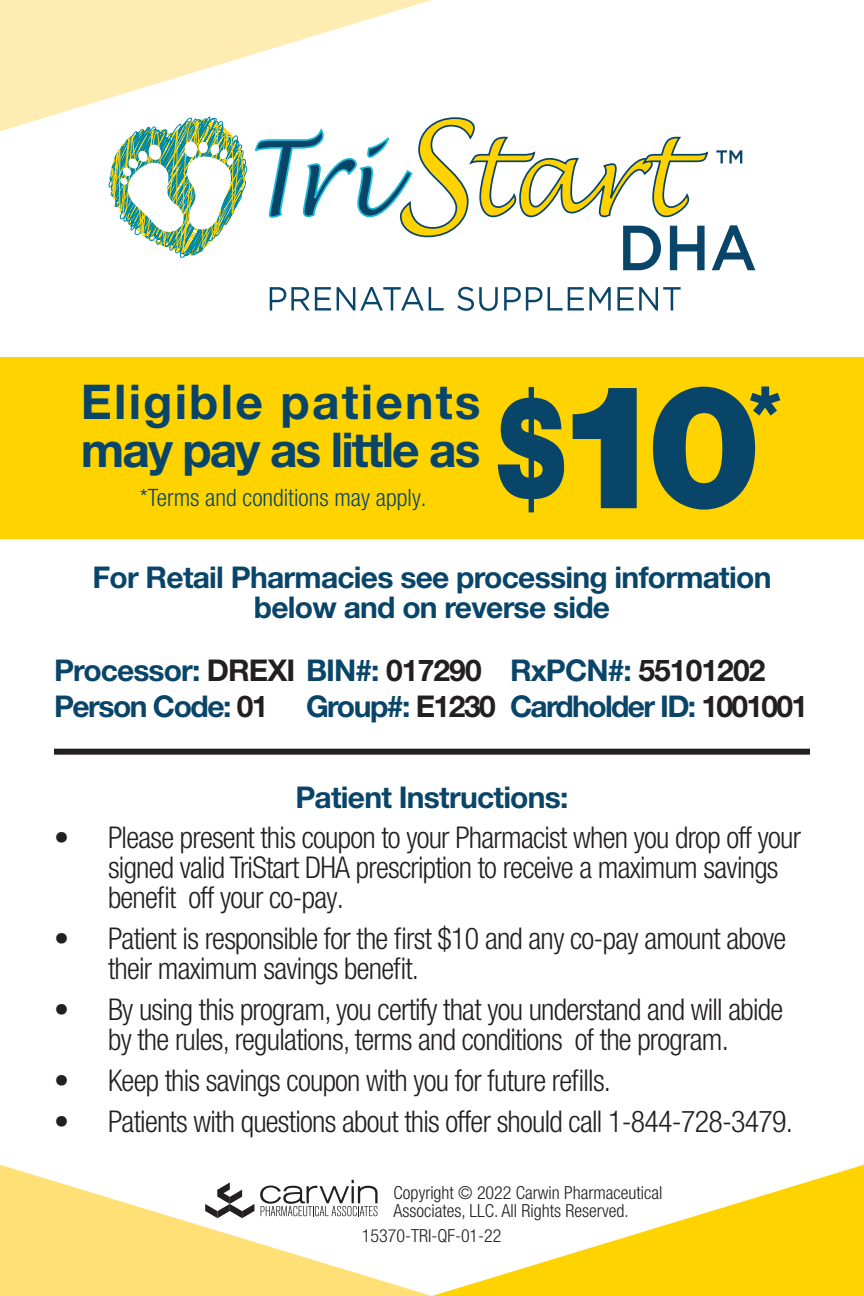
<style>
.page{position:relative;width:864px;height:1296px;background:#fff}
.page>*{position:absolute;margin:0;border:0;box-sizing:border-box;transform-origin:0 0}
.t1{font:900 172.5px "Helvetica Neue LT Pro";color:#094569}
.t2{font:900 70.8px "Helvetica Neue LT Pro";color:#094569}
.t3{font:700 48px/48px "Helvetica Neue LT Pro";letter-spacing:.045em;color:#094569}
.t4{font:300 condensed 30px/30px "Helvetica Neue LT Pro";letter-spacing:-.025em;color:#231f20}
.t5{font:700 30px/30px "Helvetica Neue LT Pro";letter-spacing:-.025em;color:#094569;text-align:center}
.t6{font:700 30px "Helvetica Neue LT Pro";letter-spacing:-.055em;color:#094569}
.t7{font:300 condensed 24px "Helvetica Neue LT Pro";color:#094569}
.t8{font:300 condensed 18px/18px "Helvetica Neue LT Pro";color:#231f20}
.s1{font-size:135.3px}
.s2{color:#231f20}
</style>
<div class="page">
<svg style="left:432px;top:1165px;width:432px;height:131px"></svg>
<svg style="left:0;top:1165px;width:432px;height:131px;fill:#ffe076"></svg>
<svg style="left:205px;top:1182px;width:49px;height:36px"></svg>
<svg style="left:260px;top:1180px;width:118px;height:36px"></svg>
<svg style="left:0;top:0;width:432px;height:131px;fill:#ffecb3"></svg>
<svg style="left:270px;top:287px;width:61px;height:24px"></svg>
<svg style="left:337px;top:287px;width:107px;height:24px"></svg>
<svg style="left:457px;top:287px;width:41px;height:24px"></svg>
<svg style="left:504px;top:287px;width:38px;height:24px"></svg>
<svg style="left:548px;top:287px;width:63px;height:24px"></svg>
<svg style="left:617px;top:287px;width:64px;height:24px"></svg>
<svg style="left:109px;top:117px;width:646px;height:153px"></svg>
<div style="left:0;top:357px;width:864px;height:182px;background:#ffd300"></div>
<div style="left:54px;top:749px;width:756px;height:6px;background:#231f20"></div>
<p class="t3" style="left:81px;top:377px;width:401px">Eligible patients may pay as little as</p>
<p class="t7" style="left:140px;top:484px;width:288px">*Terms and conditions may apply.</p>
<p class="t2" style="left:749px;top:369px;width:34px">*</p>
<p class="t1" style="left:496px;top:343px;width:267px"><span class="s1">$</span>10</p>
<p class="t5" style="left:93px;top:562px;width:680px">For Retail Pharmacies see processing information below and on reverse side</p>
<p class="t5" style="left:54px;top:655px;width:713px">Processor: <span class="s2">DREXI</span> BIN#: <span class="s2">017290</span> RxPCN#: <span class="s2">55101202</span></p>
<p class="t6" style="left:54px;top:687px;width:756px">Person Code: <span class="s2">01</span> Group#: <span class="s2">E1230</span> Cardholder ID: <span class="s2">1001001</span></p>
<p class="t5" style="left:295px;top:781px;width:275px">Patient Instructions:</p>
<p class="t4" style="left:108px;top:823px;width:695px;text-indent:-54px">• Please present this coupon to your Pharmacist when you drop off your signed valid TriStart DHA prescription to receive a maximum savings benefit off your co-pay.</p>
<p class="t4" style="left:108px;top:924px;width:680px;text-indent:-54px">• Patient is responsible for the fi rst $10 and any co-pay amount above their maximum savings benefit.</p>
<p class="t4" style="left:54px;top:994px;width:731px;text-align:center">• By using this program, you certify that you understand and will abide by the rules, regulations, terms and conditions of the program.</p>
<p class="t4" style="left:54px;top:1065px;width:559px">• Keep this savings coupon with you for future refills.</p>
<p class="t4" style="left:54px;top:1106px;width:741px">• Patients with questions about this offer should call 1-844-728-3479.</p>
<p class="t8" style="left:394px;top:1184px;width:270px">Copyright © 2022 Carwin Pharmaceutical<br>Associates, LLC. All Rights Reserved.</p>
<p class="t8" style="left:362px;top:1227px;width:141px">15370-TRI-QF-01-22</p>
</div>
